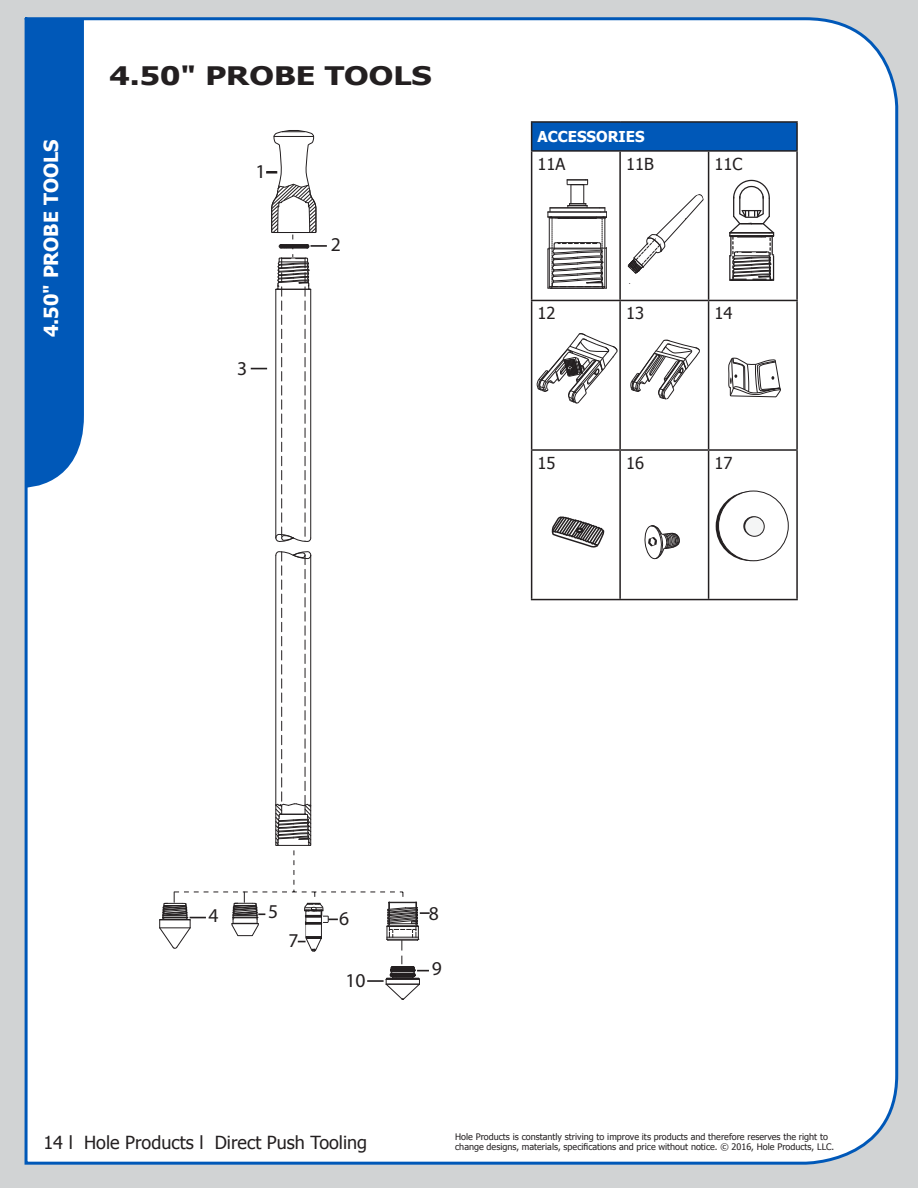
<style>
.page{position:relative;width:918px;height:1188px;background:#d1d3d4}
.page>*{position:absolute;margin:0;border:0;box-sizing:border-box;transform-origin:0 0}
.t1{font:700 25.5px "Tahoma";color:#231f20;scale:1.25 1}
.t2{font:19.65px "Myriad Pro";color:#231f20}
.t3{font:700 19.5px "Tahoma";color:#fff}
.t4{font:18px "Tahoma";color:#231f20}
.t5{font:16.5px "Tahoma";color:#231f20}
.t6{font:700 15px "Tahoma";color:#fff}
.t7{font:9px/10.8px "Tahoma";color:#231f20}
</style>
<div class="page">
<div style="left:24px;top:17px;width:875px;height:1148px;background:#fff"></div>
<div style="left:26px;top:18px;width:58px;height:470px;background:#0058b8"></div>
<div style="left:532px;top:122px;width:265px;height:29px;background:#0058b8"></div>
<hr style="left:531px;top:152px;width:1px;height:148px;background:#231f20">
<hr style="left:619px;top:152px;width:2px;height:148px;background:#231f20">
<hr style="left:708px;top:152px;width:1px;height:148px;background:#231f20">
<hr style="left:796px;top:152px;width:2px;height:148px;background:#231f20">
<hr style="left:531px;top:300px;width:89px;height:1px;background:#231f20">
<hr style="left:531px;top:301px;width:1px;height:148px;background:#231f20">
<hr style="left:620px;top:300px;width:89px;height:1px;background:#231f20">
<hr style="left:619px;top:301px;width:2px;height:148px;background:#231f20">
<hr style="left:709px;top:300px;width:89px;height:1px;background:#231f20">
<hr style="left:708px;top:301px;width:1px;height:148px;background:#231f20">
<hr style="left:796px;top:301px;width:2px;height:148px;background:#231f20">
<hr style="left:531px;top:449px;width:89px;height:2px;background:#231f20">
<hr style="left:531px;top:451px;width:1px;height:148px;background:#231f20">
<hr style="left:620px;top:449px;width:89px;height:2px;background:#231f20">
<hr style="left:619px;top:451px;width:2px;height:148px;background:#231f20">
<hr style="left:709px;top:449px;width:89px;height:2px;background:#231f20">
<hr style="left:708px;top:451px;width:1px;height:148px;background:#231f20">
<hr style="left:796px;top:451px;width:2px;height:148px;background:#231f20">
<hr style="left:531px;top:599px;width:267px;height:1px;background:#231f20">
<hr style="left:531px;top:121px;width:89px;height:2px;background:#231f20">
<svg style="left:531px;top:123px;width:1px;height:27px"></svg>
<hr style="left:620px;top:121px;width:178px;height:2px;background:#231f20">
<hr style="left:796px;top:123px;width:2px;height:27px;background:#231f20">
<hr style="left:531px;top:150px;width:267px;height:2px;background:#231f20">
<svg style="left:251px;top:129px;width:76px;height:413px;background:#ededed"></svg>
<div style="left:159px;top:551px;width:271px;height:449px;background:#fff"></div>
<hr style="left:393px;top:974px;width:20px;height:2px;background:#231f20">
<hr style="left:392px;top:969px;width:20px;height:2px;background:#231f20">
<svg style="left:630px;top:339px;width:70px;height:61px;background:#d2d1d2"></svg>
<svg style="left:728px;top:179px;width:47px;height:103px;background:#c1bfc0"></svg>
<svg style="left:728px;top:358px;width:53px;height:40px;background:#c6c5c5"></svg>
<svg style="left:550px;top:515px;width:55px;height:33px;background:#a8a6a7"></svg>
<svg style="left:645px;top:525px;width:36px;height:34px"></svg>
<svg style="left:716px;top:491px;width:69px;height:70px"></svg>
<div style="left:719px;top:491px;width:69px;height:70px;background:#fff;border-radius:50%"></div>
<div style="left:718px;top:491px;width:70px;height:70px;border:1px solid #231f20;border-radius:50%"></div>
<svg style="left:743px;top:516px;width:20px;height:20px"></svg>
<div style="left:745px;top:517px;width:19px;height:19px;background:#f4f5f5;border-radius:50%"></div>
<div style="left:744px;top:516px;width:21px;height:21px;border:1px solid #231f20;border-radius:50%"></div>
<svg style="left:536px;top:333px;width:82px;height:71px;background:#d1d0d0"></svg>
<svg style="left:628px;top:194px;width:76px;height:80px;background:#f0eff0"></svg>
<svg style="left:548px;top:180px;width:59px;height:109px;background:#c3c2c2"></svg>
<p class="t3" style="left:37px;top:337px;width:199px;rotate:-90deg">4.50" PROBE TOOLS</p>
<p class="t1" style="left:110px;top:58px;width:259px">4.50" PROBE TOOLS</p>
<p class="t2" style="left:256px;top:159px;width:12px">1</p>
<p class="t2" style="left:237px;top:356px;width:12px">3</p>
<p class="t2" style="left:331px;top:232px;width:12px">2</p>
<p class="t6" style="left:538px;top:126px;width:108px">ACCESSORIES</p>
<p class="t5" style="left:538px;top:152px;width:29px">11A</p>
<p class="t5" style="left:626px;top:152px;width:29px">11B</p>
<p class="t5" style="left:715px;top:152px;width:29px">11C</p>
<p class="t5" style="left:538px;top:302px;width:20px">12</p>
<p class="t5" style="left:626px;top:302px;width:20px">13</p>
<p class="t5" style="left:715px;top:302px;width:20px">14</p>
<p class="t5" style="left:538px;top:452px;width:20px">15</p>
<p class="t5" style="left:626px;top:452px;width:20px">16</p>
<p class="t5" style="left:715px;top:452px;width:20px">17</p>
<p class="t2" style="left:208px;top:904px;width:12px">4</p>
<p class="t2" style="left:268px;top:900px;width:12px">5</p>
<p class="t2" style="left:339px;top:906px;width:12px">6</p>
<p class="t2" style="left:289px;top:929px;width:12px">7</p>
<p class="t2" style="left:345px;top:969px;width:22px">10</p>
<p class="t2" style="left:429px;top:901px;width:12px">8</p>
<p class="t2" style="left:432px;top:957px;width:12px">9</p>
<p class="t4" style="left:43px;top:1130px;width:325px">14 l Hole Products l Direct Push Tooling</p>
<p class="t7" style="left:455px;top:1130px;width:381px">Hole Products is constantly striving to improve its products and therefore reserves the right to change designs, materials, specifications and price without notice. © 2016, Hole Products, LLC.</p>
</div>
